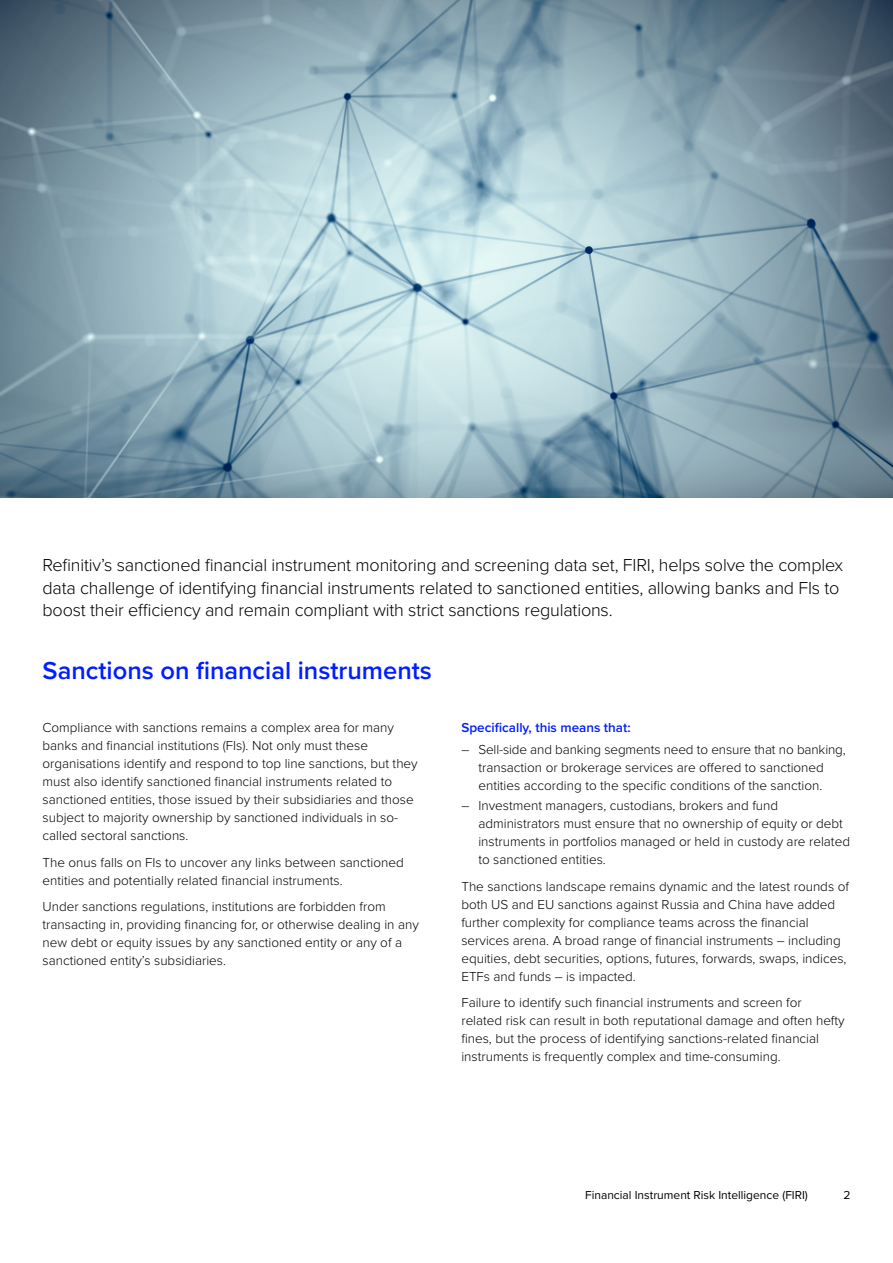
<style>
.page{position:relative;width:893px;height:1263px;background:#fff}
.page>*{position:absolute;margin:0;border:0;box-sizing:border-box;transform-origin:0 0}
.t1{font:600 25.5px "Proxima Nova";color:#001eff}
.t2{font:300 18px/22.5px "Proxima Nova";letter-spacing:-.01em;color:#000}
.t3{font:300 13.5px/18px "Proxima Nova";color:#000}
.t4{font:600 13.5px "Proxima Nova";color:#001eff}
.t5{font:12px "Proxima Nova";color:#000}
</style>
<div class="page">
<img style="left:0;top:0;width:893px;height:497px">
<p class="t2" style="left:43px;top:553px;width:802px">Refinitiv’s sanctioned financial instrument monitoring and screening data set, FIRI, helps solve the complex data challenge of identifying financial instruments related to sanctioned entities, allowing banks and FIs to boost their efficiency and remain compliant with strict sanctions regulations.</p>
<h1 class="t1" style="left:43px;top:651px;width:391px">Sanctions on financial instruments</h1>
<p class="t3" style="left:43px;top:718px;width:377px">Compliance with sanctions remains a complex area for many banks and financial institutions (FIs). Not only must these organisations identify and respond to top line sanctions, but they must also identify sanctioned financial instruments related to sanctioned entities, those issued by their subsidiaries and those subject to majority ownership by sanctioned individuals in so&shy;called sectoral sanctions.</p>
<p class="t3" style="left:43px;top:852px;width:363px">The onus falls on FIs to uncover any links between sanctioned entities and potentially related financial instruments.</p>
<p class="t3" style="left:43px;top:897px;width:378px">Under sanctions regulations, institutions are forbidden from transacting in, providing financing for, or otherwise dealing in any new debt or equity issues by any sanctioned entity or any of a sanctioned entity’s subsidiaries.</p>
<p class="t4" style="left:461px;top:717px;width:171px">Specifically, this means that:</p>
<p class="t3" style="left:461px;top:740px;width:386px;text-align:center">– Sell-side and banking segments need to ensure that no banking, transaction or brokerage services are offered to sanctioned entities according to the specific conditions of the sanction.</p>
<p class="t3" style="left:478px;top:796px;width:373px;text-indent:-17px">– Investment managers, custodians, brokers and fund administrators must ensure that no ownership of equity or debt instruments in portfolios managed or held in custody are related to sanctioned entities.</p>
<p class="t3" style="left:461px;top:877px;width:389px">The sanctions landscape remains dynamic and the latest rounds of both US and EU sanctions against Russia and China have added further complexity for compliance teams across the financial services arena. A broad range of financial instruments – including equities, debt securities, options, futures, forwards, swaps, indices, ETFs and funds – is impacted.</p>
<p class="t3" style="left:461px;top:993px;width:385px">Failure to identify such financial instruments and screen for related risk can result in both reputational damage and often hefty fines, but the process of identifying sanctions-related financial instruments is frequently complex and time-consuming.</p>
<p class="t5" style="left:585px;top:1186px;width:224px">Financial Instrument Risk Intelligence (FIRI)</p>
<p class="t5" style="left:843px;top:1186px;width:9px">2</p>
</div>
